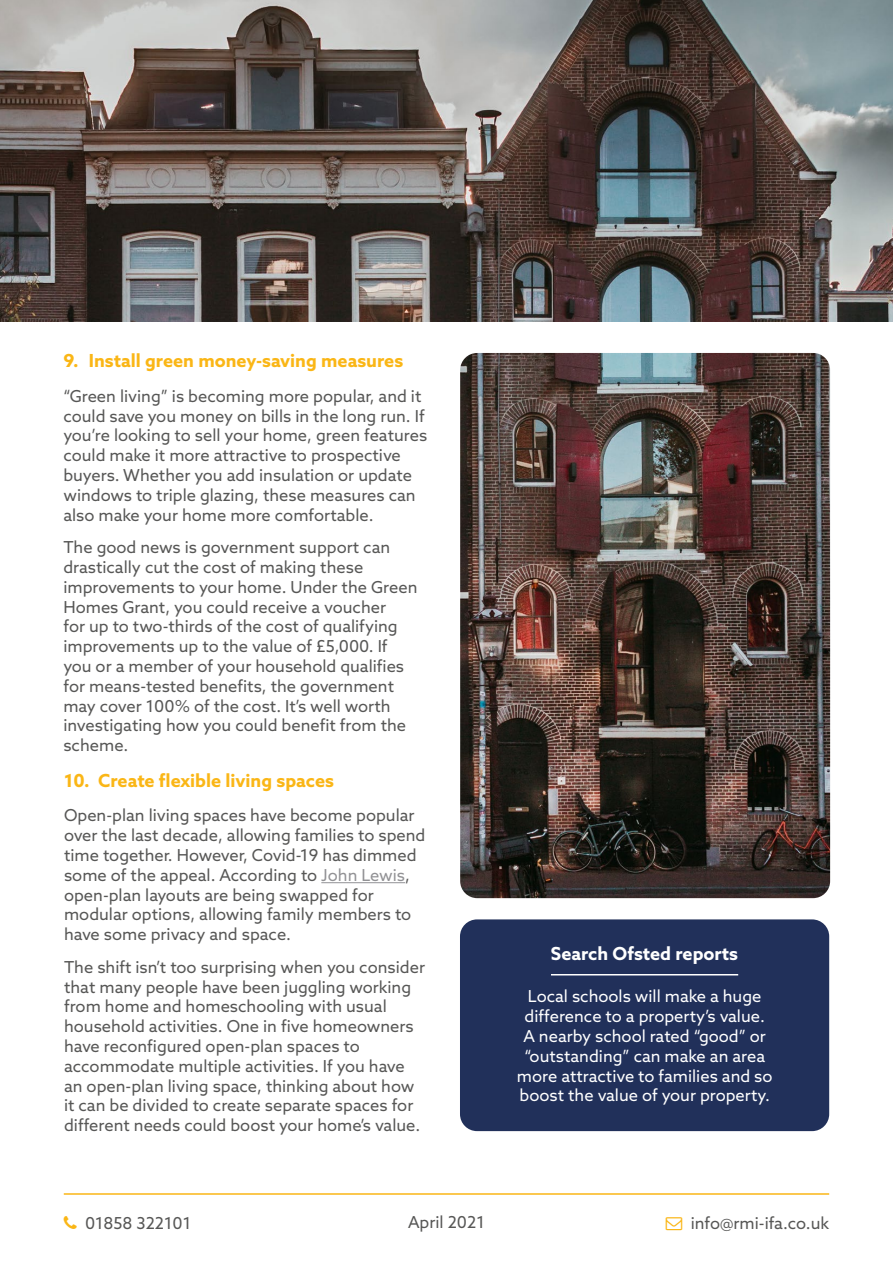
<style>
.page{position:relative;width:893px;height:1263px;background:#fff}
.page>*{position:absolute;margin:0;border:0;box-sizing:border-box;transform-origin:0 0}
.t1{font:700 18px "Azo Sans";color:#fab616}
.t2{font:700 18px "Azo Sans";color:#fff}
.t3{font:16.5px/19.8px "Azo Sans";color:#575756}
.t4{font:16.5px/19.8px "Azo Sans";color:#fff;text-align:center}
.s1{color:#929295}
</style>
<div class="page">
<hr style="left:64px;top:1193px;width:765px;height:2px;background:#fab616">
<div style="left:460px;top:919px;width:369px;height:212px;background:#21305a;border-radius:17px"></div>
<hr style="left:551px;top:974px;width:187px;height:1px;background:#fff">
<img style="left:460px;top:353px;width:370px;height:545px">
<hr style="left:321px;top:882px;width:84px;height:1px;background:#929295">
<img style="left:0;top:0;width:893px;height:321px">
<p class="t1" style="left:63px;top:349px;width:341px">9. Install green money-saving measures</p>
<p class="t3" style="left:63px;top:386px;width:365px">“Green living” is becoming more popular, and it could save you money on bills in the long run. If you’re looking to sell your home, green features could make it more attractive to prospective buyers. Whether you add insulation or update windows to triple glazing, these measures can also make your home more comfortable.</p>
<p class="t3" style="left:63px;top:537px;width:356px">The good news is government support can drastically cut the cost of making these improvements to your home. Under the Green Homes Grant, you could receive a voucher<br>for up to two-thirds of the cost of qualifying improvements up to the value of £5,000. If you or a member of your household qualifies for means-tested benefits, the government may cover 100% of the cost. It’s well worth investigating how you could benefit from the scheme.</p>
<p class="t1" style="left:64px;top:768px;width:271px">10. Create flexible living spaces</p>
<p class="t3" style="left:64px;top:805px;width:363px">Open-plan living spaces have become popular over the last decade, allowing families to spend time together. However, Covid-19 has dimmed some of the appeal. According to <span class="s1">John Lewis</span>, open-plan layouts are being swapped for modular options, allowing family members to have some privacy and space.</p>
<p class="t3" style="left:64px;top:957px;width:362px">The shift isn’t too surprising when you consider that many people have been juggling working from home and homeschooling with usual household activities. One in five homeowners have reconfigured open-plan spaces to accommodate multiple activities. If you have an open-plan living space, thinking about how it can be divided to create separate spaces for different needs could boost your home’s value.</p>
<p class="t2" style="left:551px;top:942px;width:189px">Search Ofsted reports</p>
<p class="t4" style="left:517px;top:986px;width:257px">Local schools will make a huge difference to a property’s value.<br>A nearby school rated “good” or “outstanding” can make an area more attractive to families and so boost the value of your property.</p>
<p class="t3" style="left:408px;top:1212px;width:78px">April 2021</p>
<p class="t3" style="left:85px;top:1213px;width:108px">01858 322101</p>
<p class="t3" style="left:691px;top:1213px;width:140px">info@rmi-ifa.co.uk</p>
</div>
